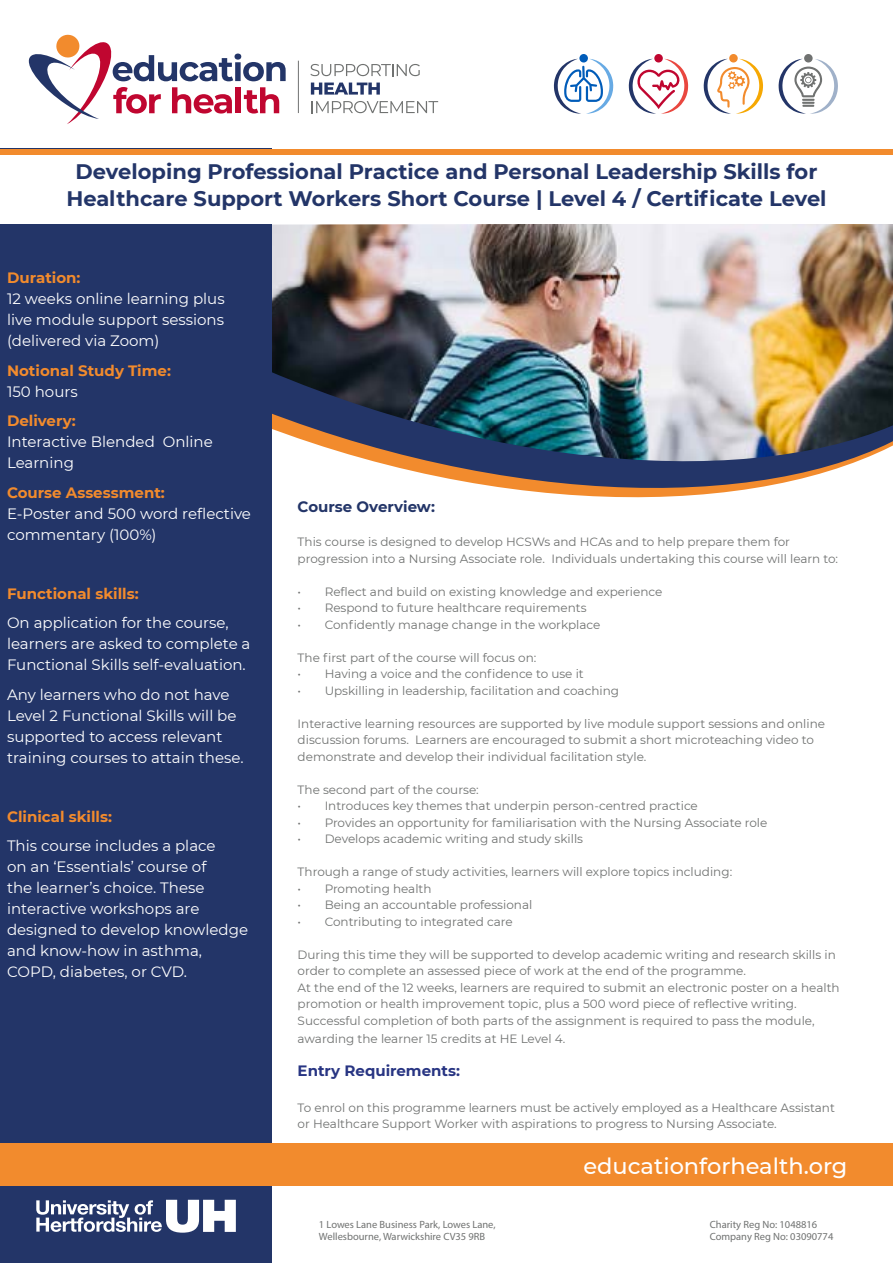
<style>
.page{position:relative;width:893px;height:1263px;background:#fff}
.page>*{position:absolute;margin:0;border:0;box-sizing:border-box;transform-origin:0 0}
.t1{font:500 22.5px "Montserrat";color:#fff}
.t2{font:700 21px/27px "Montserrat";color:#233568;text-align:center}
.t3{font:15px/21px "Montserrat";color:#fff}
.t4{font:700 15px "Montserrat";color:#f28b2d}
.t5{font:700 15px "Montserrat";color:#283583}
.t6{font:700 15px "Montserrat";color:#233568}
.t7{font:12px/16.5px "Montserrat";color:#707271}
.t8{font:10.5px/12px "Myriad Pro";color:#707271}
</style>
<div class="page">
<img style="left:271px;top:224px;width:622px;height:291px">
<div style="left:0;top:149px;width:271px;height:1114px;background:#233568"></div>
<svg style="left:36px;top:1200px;width:200px;height:33px"></svg>
<div style="left:0;top:1143px;width:893px;height:42px;background:#f28b2d"></div>
<div style="left:0;top:149px;width:893px;height:6px;background:#f28b2d"></div>
<div style="left:0;top:155px;width:893px;height:68px;background:#fff"></div>
<svg style="left:28px;top:34px;width:258px;height:90px"></svg>
<hr style="left:298px;top:61px;width:1px;height:52px;background:#707271">
<svg style="left:310px;top:64px;width:110px;height:12px"></svg>
<svg style="left:311px;top:83px;width:69px;height:12px"></svg>
<svg style="left:312px;top:101px;width:126px;height:12px"></svg>
<div style="left:579px;top:54px;width:9px;height:9px;background:#005cb9;border-radius:50%"></div>
<svg style="left:554px;top:59px;width:59px;height:55px"></svg>
<div style="left:804px;top:54px;width:9px;height:9px;background:#707271;border-radius:50%"></div>
<svg style="left:779px;top:59px;width:59px;height:55px"></svg>
<div style="left:729px;top:54px;width:9px;height:9px;background:#f28b2d;border-radius:50%"></div>
<svg style="left:704px;top:59px;width:59px;height:55px"></svg>
<div style="left:654px;top:54px;width:9px;height:9px;background:#c00630;border-radius:50%"></div>
<svg style="left:629px;top:59px;width:59px;height:55px"></svg>
<h2 class="t2" style="left:66px;top:157px;width:762px">Developing Professional Practice and Personal Leadership Skills for<br>Healthcare Support Workers Short Course | Level 4 / Certificate Level</h2>
<p class="t4" style="left:7px;top:267px;width:75px">Duration:</p>
<p class="t3" style="left:7px;top:288px;width:219px;text-align:justify">12 weeks online learning plus live module support sessions (delivered via Zoom)</p>
<p class="t4" style="left:7px;top:359px;width:166px">Notional Study Time:</p>
<p class="t3" style="left:7px;top:380px;width:72px">150 hours</p>
<p class="t4" style="left:7px;top:410px;width:70px">Delivery:</p>
<p class="t3" style="left:7px;top:431px;width:207px">Interactive Blended Online<br>Learning</p>
<p class="t4" style="left:7px;top:481px;width:159px">Course Assessment:</p>
<p class="t3" style="left:7px;top:502px;width:245px">E-Poster and 500 word reflective commentary (100%)</p>
<p class="t4" style="left:7px;top:582px;width:133px">Functional skills:</p>
<p class="t3" style="left:7px;top:612px;width:245px">On application for the course, learners are asked to complete a<br>Functional Skills self-evaluation.</p>
<p class="t3" style="left:7px;top:683px;width:238px">Any learners who do not have<br>Level 2 Functional Skills will be supported to access relevant training courses to attain these.</p>
<p class="t4" style="left:7px;top:806px;width:107px">Clinical skills:</p>
<p class="t3" style="left:7px;top:835px;width:243px">This course includes a place<br>on an ‘Essentials’ course of<br>the learner’s choice. These interactive workshops are designed to develop knowledge and know-how in asthma,<br>COPD, diabetes, or CVD.</p>
<p class="t6" style="left:298px;top:496px;width:139px">Course Overview:</p>
<p class="t7" style="left:298px;top:533px;width:542px">This course is designed to develop HCSWs and HCAs and to help prepare them for progression into a Nursing Associate role. Individuals undertaking this course will learn to:</p>
<p class="t7" style="left:298px;top:583px;width:366px">• Reflect and build on existing knowledge and experience</p>
<p class="t7" style="left:298px;top:599px;width:290px">• Respond to future healthcare requirements</p>
<p class="t7" style="left:298px;top:616px;width:304px">• Confidently manage change in the workplace</p>
<p class="t7" style="left:298px;top:649px;width:240px">The first part of the course will focus on:</p>
<p class="t7" style="left:298px;top:665px;width:288px">• Having a voice and the confidence to use it</p>
<p class="t7" style="left:298px;top:682px;width:323px">• Upskilling in leadership, facilitation and coaching</p>
<p class="t7" style="left:298px;top:715px;width:529px">Interactive learning resources are supported by live module support sessions and online discussion forums. Learners are encouraged to submit a short microteaching video to demonstrate and develop their individual facilitation style.</p>
<p class="t7" style="left:298px;top:781px;width:183px">The second part of the course:</p>
<p class="t7" style="left:298px;top:797px;width:402px">• Introduces key themes that underpin person-centred practice</p>
<p class="t7" style="left:298px;top:814px;width:471px">• Provides an opportunity for familiarisation with the Nursing Associate role</p>
<p class="t7" style="left:298px;top:830px;width:287px">• Develops academic writing and study skills</p>
<p class="t7" style="left:298px;top:863px;width:436px">Through a range of study activities, learners will explore topics including:</p>
<p class="t7" style="left:298px;top:880px;width:135px">• Promoting health</p>
<p class="t7" style="left:298px;top:896px;width:236px">• Being an accountable professional</p>
<p class="t7" style="left:298px;top:913px;width:217px">• Contributing to integrated care</p>
<p class="t7" style="left:298px;top:946px;width:543px">During this time they will be supported to develop academic writing and research skills in order to complete an assessed piece of work at the end of the programme.<br>At the end of the 12 weeks, learners are required to submit an electronic poster on a health promotion or health improvement topic, plus a 500 word piece of reflective writing.<br>Successful completion of both parts of the assignment is required to pass the module,</p>
<p class="t7" style="left:298px;top:1030px;width:269px">awarding the learner 15 credits at HE Level 4.</p>
<p class="t5" style="left:298px;top:1060px;width:164px">Entry Requirements:</p>
<p class="t7" style="left:298px;top:1099px;width:539px">To enrol on this programme learners must be actively employed as a Healthcare Assistant or Healthcare Support Worker with aspirations to progress to Nursing Associate.</p>
<p class="t8" style="left:319px;top:1218px;width:178px">1 Lowes Lane Business Park, Lowes Lane,<br>Wellesbourne, Warwickshire CV35 9RB</p>
<h1 class="t1" style="left:583px;top:1150px;width:266px">educationforhealth.org</h1>
<p class="t8" style="left:710px;top:1218px;width:125px">Charity Reg No: 1048816<br>Company Reg No: 03090774</p>
</div>
